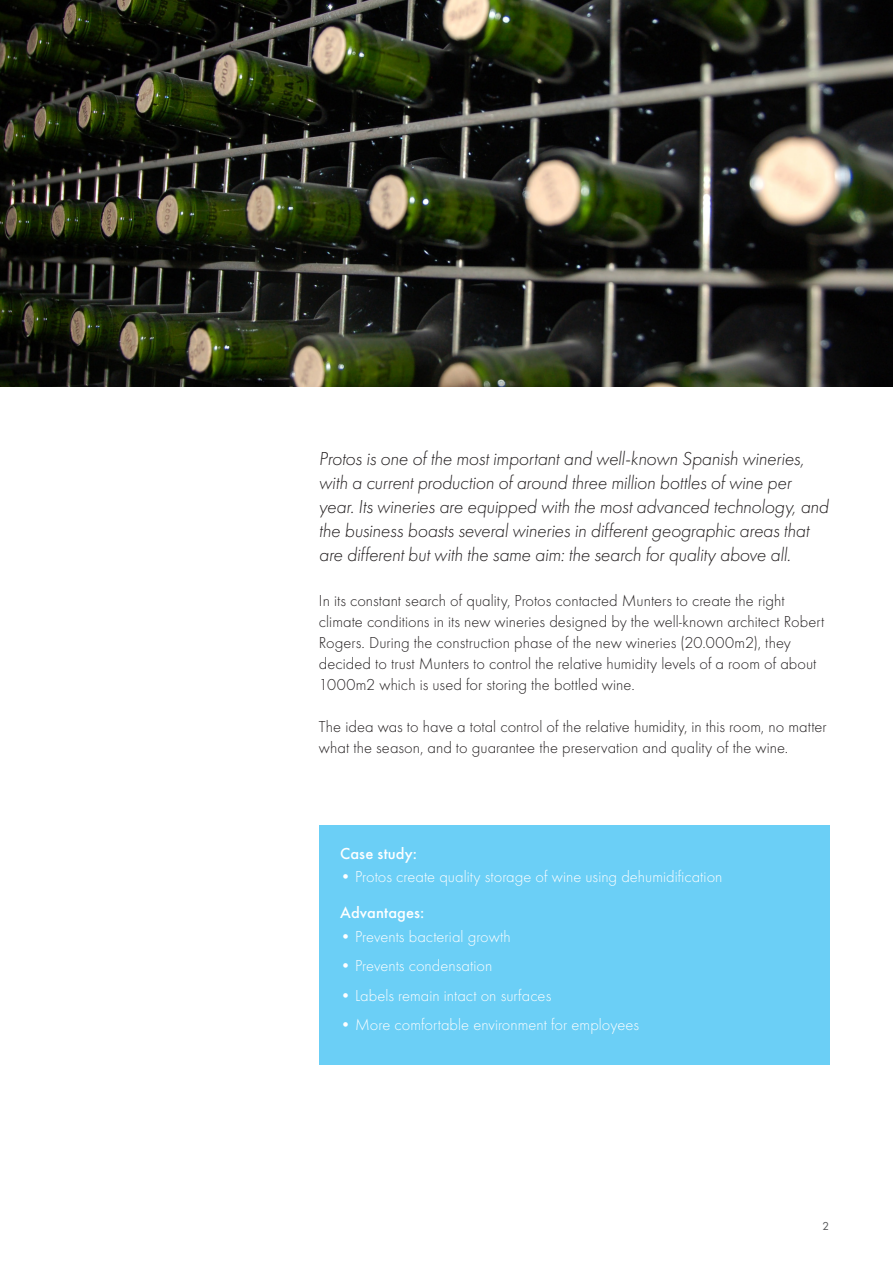
<style>
.page{position:relative;width:893px;height:1263px;background:#fff}
.page>*{position:absolute;margin:0;border:0;box-sizing:border-box;transform-origin:0 0}
.t1{font:italic 19.5px/24px "Futura PT Light";letter-spacing:-.015em;color:#231f20}
.t2{font:300 16.5px/21px "Futura";letter-spacing:.005em;color:#231f20}
.t3{font:300 16.5px "Futura";color:#fff}
.t4{font:500 16.5px "Futura";letter-spacing:.01em;color:#fff}
.t5{font:12px "Futura Boo";color:#57585a}
</style>
<div class="page">
<img style="left:0;top:0;width:893px;height:387px">
<div style="left:319px;top:825px;width:510px;height:239px;background:#6bcff6"></div>
<p class="t1" style="left:319px;top:447px;width:511px">Protos is one of the most important and well-known Spanish wineries, with a current production of around three million bottles of wine per year. Its wineries are equipped with the most advanced technology, and the business boasts several wineries in different geographic areas that are different but with the same aim: the search for quality above all.</p>
<p class="t2" style="left:319px;top:590px;width:507px">In its constant search of quality, Protos contacted Munters to create the right climate conditions in its new wineries designed by the well-known architect Robert Rogers. During the construction phase of the new wineries (20.000m2), they decided to trust Munters to control the relative humidity levels of a room of about 1000m2 which is used for storing the bottled wine.</p>
<p class="t2" style="left:319px;top:717px;width:509px">The idea was to have a total control of the relative humidity, in this room, no matter what the season, and to guarantee the preservation and quality of the wine.</p>
<p class="t4" style="left:340px;top:843px;width:78px">Case study:</p>
<p class="t3" style="left:340px;top:867px;width:384px">• Protos create quality storage of wine using dehumidification</p>
<p class="t4" style="left:340px;top:903px;width:86px">Advantages:</p>
<p class="t3" style="left:340px;top:927px;width:172px">• Prevents bacterial growth</p>
<p class="t3" style="left:340px;top:956px;width:154px">• Prevents condensation</p>
<p class="t3" style="left:340px;top:986px;width:213px">• Labels remain intact on surfaces</p>
<p class="t3" style="left:340px;top:1015px;width:300px">• More comfortable environment for employees</p>
<p class="t5" style="left:822px;top:1219px;width:8px">2</p>
</div>
